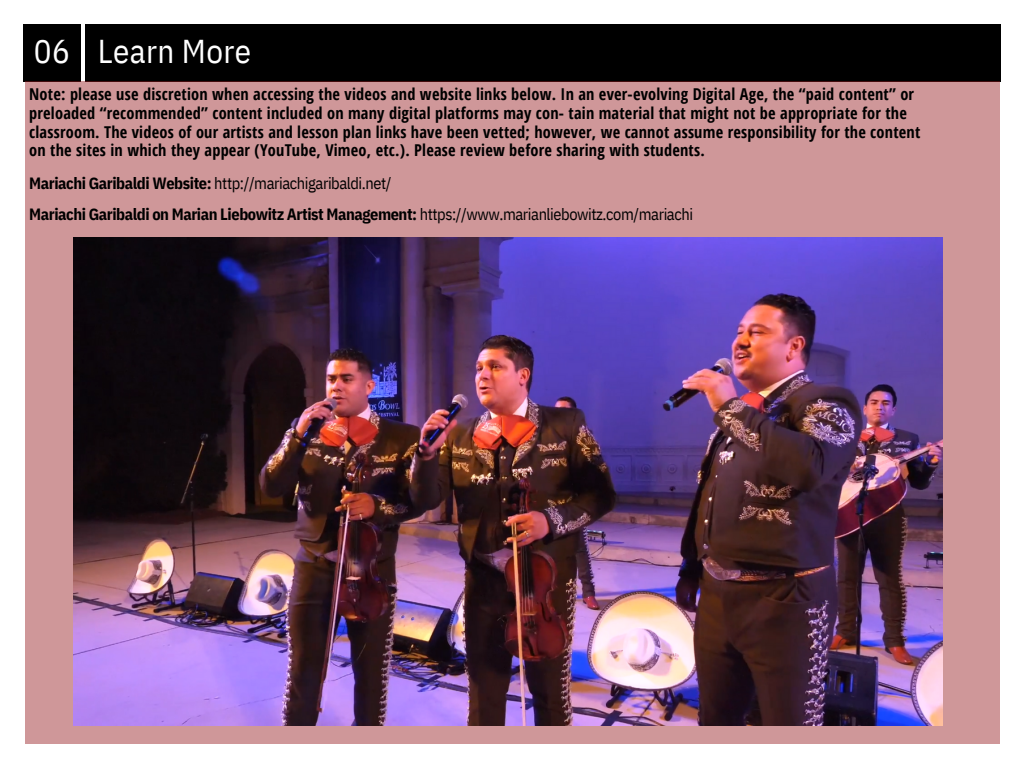
<style>
.page{position:relative;width:1024px;height:768px;background:#fff}
.page>*{position:absolute;margin:0;border:0;box-sizing:border-box;transform-origin:0 0}
.t1{font:33px "IBM Plex Sans Cond";letter-spacing:.01em;color:#fff}
.t2{font:700 16.3px/18.8px "Open Sans Condensed";letter-spacing:.015em;color:#000}
.t3{font:700 16.3px "IBM Plex Sans Cond";letter-spacing:-.025em;color:#000}
.t4{font:16.3px "IBM Plex Sans Cond";letter-spacing:-.025em;color:#000}
.s1{font-weight:700}
.s2{font-weight:400}
</style>
<div class="page">
<div style="left:86px;top:24px;width:914px;height:57px;background:#000"></div>
<div style="left:24px;top:24px;width:57px;height:57px;background:#000"></div>
<div style="left:25px;top:81px;width:974px;height:662px;background:#cf9799"></div>
<img style="left:74px;top:237px;width:868px;height:489px">
<p class="t1" style="left:34px;top:30px;width:37px">06</p>
<p class="t1" style="left:98px;top:30px;width:155px">Learn More</p>
<p class="t2" style="left:29px;top:84px;width:892px">Note: please use discretion when accessing the videos and website links below. In an ever-evolving Digital Age, the “paid content” or preloaded “recommended” content included on many digital platforms may con- tain material that might not be appropriate for the classroom. The videos of our artists and lesson plan links have been vetted; however, we cannot assume responsibility for the content on the sites in which they appear (YouTube, Vimeo, etc.). Please review before sharing with students.</p>
<p class="t4" style="left:29px;top:172px;width:364px"><span class="s1">Mariachi Garibaldi Website:</span> http://mariachigaribaldi.net/</p>
<p class="t3" style="left:29px;top:203px;width:665px">Mariachi Garibaldi on Marian Liebowitz Artist Management: <span class="s2">https://www.marianliebowitz.com/mariachi</span></p>
</div>
